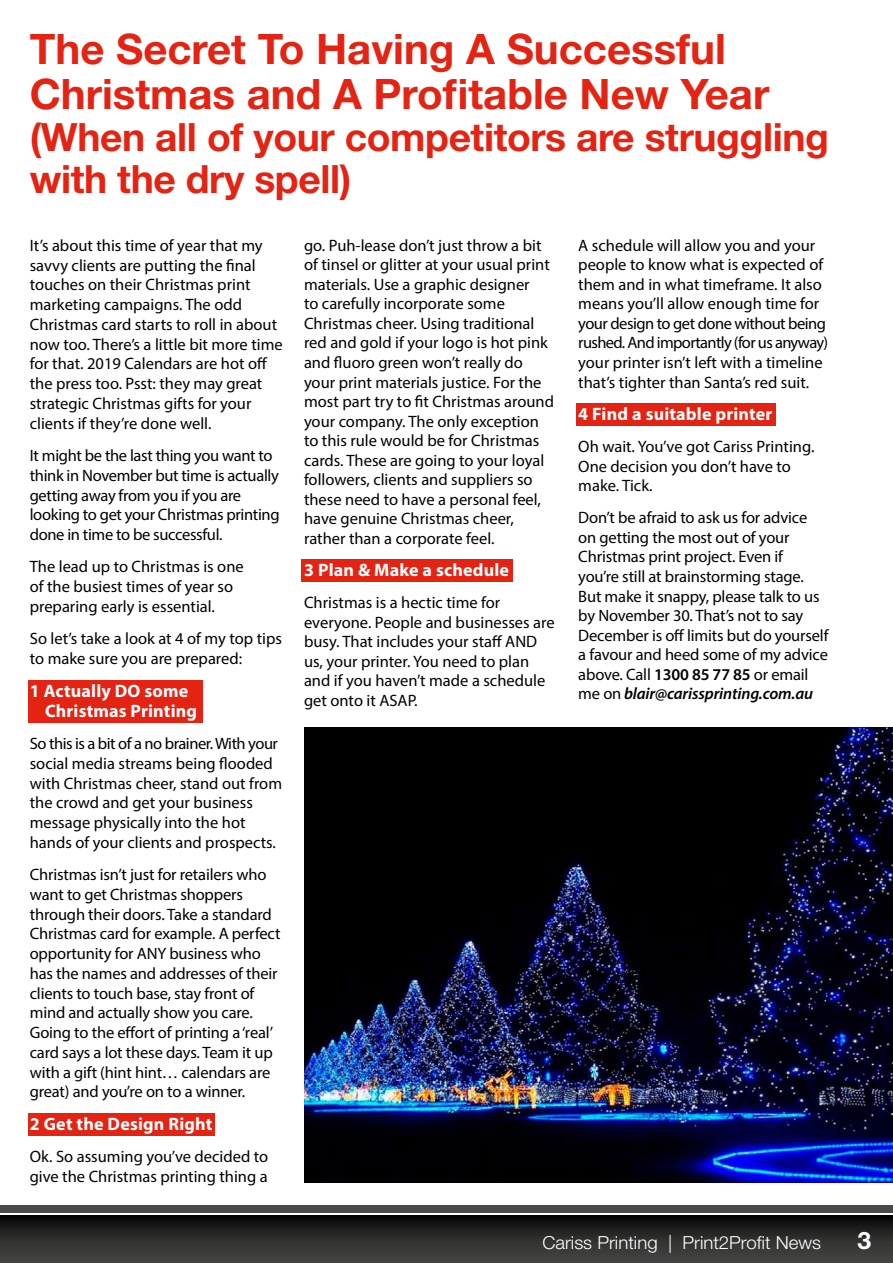
<style>
.page{position:relative;width:893px;height:1263px;background:#fff}
.page>*{position:absolute;margin:0;border:0;box-sizing:border-box;transform-origin:0 0}
.t1{font:700 42px/45px "Helvetica Neue LT Std";color:#e42313}
.t2{font:700 39px/42px "Helvetica Neue LT Std";letter-spacing:-.01em;color:#e42313}
.t3{font:700 24px "Helvetica Neue LT Std";color:#fff}
.t4{font:700 18px/19.8px "Myriad Pro";letter-spacing:.01em;color:#fff}
.t5{font:300 18px "Helvetica Neue LT Std";color:#fff}
.t6{font:16.5px/19.5px "Myriad Pro";color:#000}
.t7{font:16.5px/19.8px "Myriad Pro";letter-spacing:-.02em;color:#000}
.s1{font-weight:600}
.s2{font-weight:600;font-style:italic}
</style>
<div class="page">
<div style="left:0;top:1205px;width:893px;height:7px;background:#4a4a49"></div>
<div style="left:0;top:1215px;width:893px;height:48px;background:linear-gradient(to bottom,#090909,#4a4a49)"></div>
<div style="left:28px;top:680px;width:174px;height:43px;background:#e42313"></div>
<div style="left:28px;top:1113px;width:187px;height:22px;background:#e42313"></div>
<div style="left:576px;top:404px;width:200px;height:22px;background:#e42313"></div>
<div style="left:301px;top:559px;width:212px;height:22px;background:#e42313"></div>
<img style="left:304px;top:727px;width:589px;height:455px">
<h1 class="t1" style="left:30px;top:26px;width:741px">The Secret To Having A Successful<br>Christmas and A Profitable New Year</h1>
<h2 class="t2" style="left:30px;top:115px;width:801px">(When all of your competitors are struggling with the dry spell)</h2>
<p class="t6" style="left:30px;top:235px;width:254px">It’s about this time of year that my savvy clients are putting the final touches on their Christmas print marketing campaigns. The odd Christmas card starts to roll in about now too. There’s a little bit more time for that. 2019 Calendars are hot off the press too. Psst: they may great strategic Christmas gifts for your clients if they’re done well.</p>
<p class="t7" style="left:30px;top:445px;width:251px">It might be the last thing you want to think in November but time is actually getting away from you if you are looking to get your Christmas printing done in time to be successful.</p>
<p class="t6" style="left:30px;top:557px;width:215px">The lead up to Christmas is one of the busiest times of year so preparing early is essential.</p>
<p class="t6" style="left:30px;top:629px;width:254px">So let’s take a look at 4 of my top tips to make sure you are prepared:</p>
<p class="t4" style="left:45px;top:680px;width:154px;text-indent:-15px">1 Actually DO some<br>Christmas Printing</p>
<p class="t6" style="left:30px;top:733px;width:254px">So this is a bit of a no brainer. With your social media streams being flooded with Christmas cheer, stand out from the crowd and get your business message physically into the hot hands of your clients and prospects.</p>
<p class="t6" style="left:30px;top:864px;width:252px">Christmas isn’t just for retailers who want to get Christmas shoppers through their doors. Take a standard Christmas card for example. A perfect opportunity for ANY business who has the names and addresses of their clients to touch base, stay front of mind and actually show you care.<br>Going to the effort of printing a ‘real’ card says a lot these days. Team it up with a gift (hint hint… calendars are great) and you’re on to a winner.</p>
<p class="t4" style="left:30px;top:1113px;width:184px">2 Get the Design Right</p>
<p class="t6" style="left:30px;top:1147px;width:240px">Ok. So assuming you’ve decided to give the Christmas printing thing a</p>
<p class="t6" style="left:304px;top:235px;width:252px">go. Puh-lease don’t just throw a bit of tinsel or glitter at your usual print materials. Use a graphic designer<br>to carefully incorporate some Christmas cheer. Using traditional red and gold if your logo is hot pink and fluoro green won’t really do your print materials justice. For the most part try to fit Christmas around your company. The only exception to this rule would be for Christmas cards. These are going to your loyal followers, clients and suppliers so these need to have a personal feel, have genuine Christmas cheer, rather than a corporate feel.</p>
<p class="t4" style="left:304px;top:559px;width:206px">3 Plan &amp; Make a schedule</p>
<p class="t6" style="left:304px;top:593px;width:252px">Christmas is a hectic time for everyone. People and businesses are busy. That includes your staff AND us, your printer. You need to plan and if you haven’t made a schedule get onto it ASAP.</p>
<p class="t6" style="left:578px;top:235px;width:252px">A schedule will allow you and your people to know what is expected of them and in what timeframe. It also means you’ll allow enough time for your design to get done without being rushed. And importantly (for us anyway) your printer isn’t left with a timeline that’s tighter than Santa’s red suit.</p>
<p class="t4" style="left:578px;top:403px;width:196px">4 Find a suitable printer</p>
<p class="t6" style="left:578px;top:437px;width:238px">Oh wait. You’ve got Cariss Printing.<br>One decision you don’t have to make. Tick.</p>
<p class="t6" style="left:578px;top:508px;width:252px">Don’t be afraid to ask us for advice on getting the most out of your Christmas print project. Even if<br>you’re still at brainstorming stage.<br>But make it snappy, please talk to us by November 30. That’s not to say December is off limits but do yourself a favour and heed some of my advice above. Call <span class="s1">1300 85 77 85</span> or email me on <span class="s2">blair@carissprinting.com.au</span></p>
<p class="t5" style="left:542px;top:1232px;width:280px">Cariss Printing | Print2Profit News</p>
<h3 class="t3" style="left:857px;top:1226px;width:15px">3</h3>
</div>
